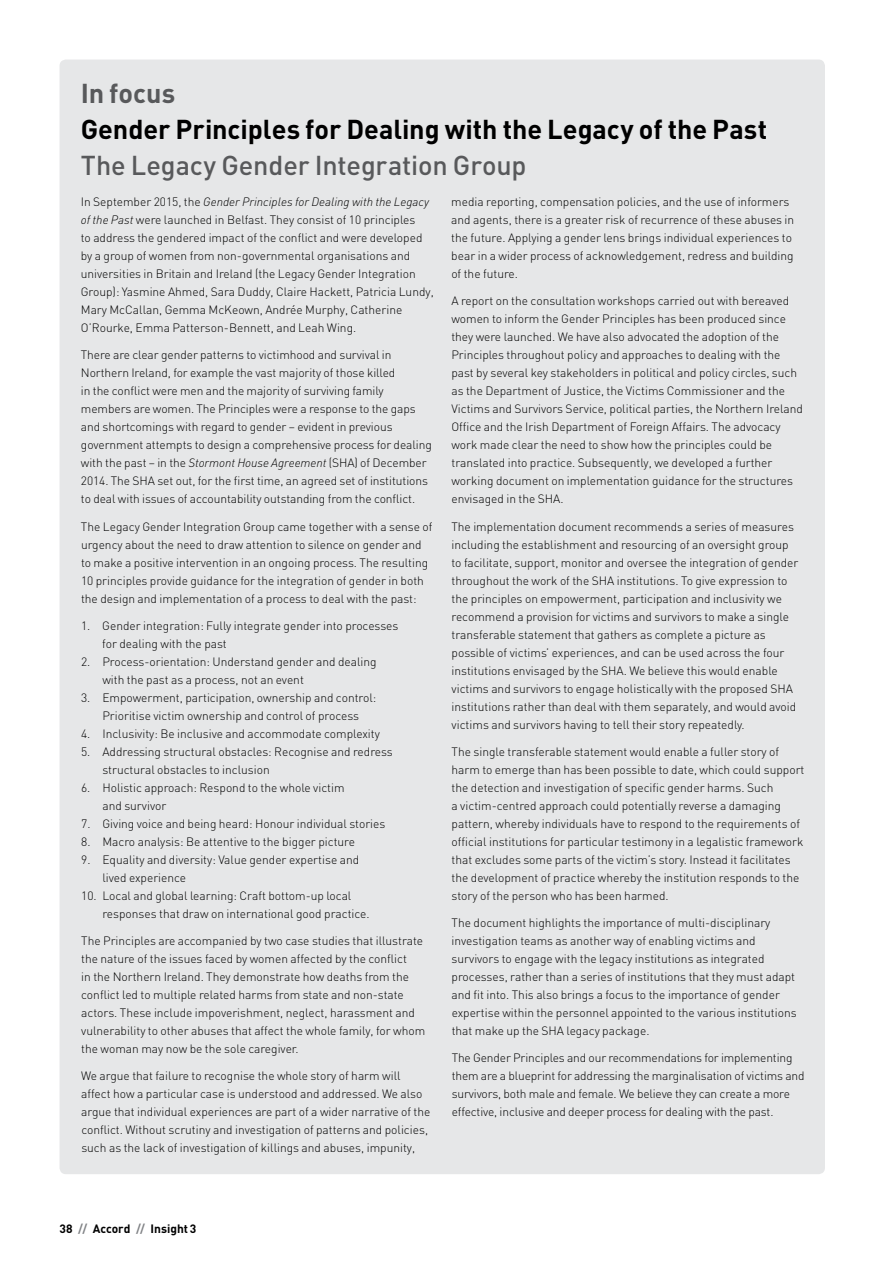
<style>
.page{position:relative;width:893px;height:1263px;background:#fff}
.page>*{position:absolute;margin:0;border:0;box-sizing:border-box;transform-origin:0 0}
.t1{font:700 27px "DIN";color:#000}
.t2{font:500 27px "DIN";letter-spacing:-.005em;color:#58595b}
.t3{font:700 27px "DIN";color:#58595b}
.t4{font:300 12px/18px "DIN";color:#000}
.t5{font:700 12px "DIN";color:#000}
.s1{font-style:italic}
.s2{color:#808285}
</style>
<div class="page">
<div style="left:60px;top:60px;width:765px;height:1114px;background:#e6e7e8;border-radius:6px"></div>
<h1 class="t3" style="left:81px;top:76px;width:96px">In focus</h1>
<h1 class="t1" style="left:81px;top:112px;width:688px">Gender Principles for Dealing with the Legacy of the Past</h1>
<h1 class="t2" style="left:81px;top:148px;width:447px">The Legacy Gender Integration Group</h1>
<p class="t4" style="left:81px;top:193px;width:354px">In September 2015, the <span class="s1">Gender Principles for Dealing with the Legacy of the Past</span> were launched in Belfast. They consist of 10 principles<br>to address the gendered impact of the conflict and were developed by a group of women from non-governmental organisations and universities in Britain and Ireland (the Legacy Gender Integration Group): Yasmine Ahmed, Sara Duddy, Claire Hackett, Patricia Lundy, Mary McCallan, Gemma McKeown, Andrée Murphy, Catherine O’Rourke, Emma Patterson-Bennett, and Leah Wing.</p>
<p class="t4" style="left:81px;top:346px;width:352px">There are clear gender patterns to victimhood and survival in Northern Ireland, for example the vast majority of those killed<br>in the conflict were men and the majority of surviving family members are women. The Principles were a response to the gaps and shortcomings with regard to gender – evident in previous government attempts to design a comprehensive process for dealing with the past – in the <span class="s1">Stormont House Agreement</span> (SHA) of December 2014. The SHA set out, for the first time, an agreed set of institutions to deal with issues of accountability outstanding from the conflict.</p>
<p class="t4" style="left:81px;top:517px;width:353px">The Legacy Gender Integration Group came together with a sense of urgency about the need to draw attention to silence on gender and to make a positive intervention in an ongoing process. The resulting 10 principles provide guidance for the integration of gender in both the design and implementation of a process to deal with the past:</p>
<p class="t4" style="left:102px;top:616px;width:298px;text-indent:-21px">1. Gender integration: Fully integrate gender into processes for dealing with the past</p>
<p class="t4" style="left:102px;top:652px;width:276px;text-indent:-21px">2. Process-orientation: Understand gender and dealing with the past as a process, not an event</p>
<p class="t4" style="left:81px;top:688px;width:297px;text-align:center">3. Empowerment, participation, ownership and control:<br>Prioritise victim ownership and control of process</p>
<p class="t4" style="left:81px;top:724px;width:300px">4. Inclusivity: Be inclusive and accommodate complexity</p>
<p class="t4" style="left:102px;top:742px;width:292px;text-indent:-21px">5. Addressing structural obstacles: Recognise and redress structural obstacles to inclusion</p>
<p class="t4" style="left:102px;top:778px;width:244px;text-indent:-21px">6. Holistic approach: Respond to the whole victim and survivor</p>
<p class="t4" style="left:81px;top:814px;width:306px">7. Giving voice and being heard: Honour individual stories</p>
<p class="t4" style="left:81px;top:832px;width:275px">8. Macro analysis: Be attentive to the bigger picture</p>
<p class="t4" style="left:102px;top:850px;width:258px;text-indent:-21px">9. Equality and diversity: Value gender expertise and lived experience</p>
<p class="t4" style="left:102px;top:886px;width:269px;text-indent:-21px">10. Local and global learning: Craft bottom-up local responses that draw on international good practice.</p>
<p class="t4" style="left:81px;top:932px;width:346px">The Principles are accompanied by two case studies that illustrate the nature of the issues faced by women affected by the conflict<br>in the Northern Ireland. They demonstrate how deaths from the conflict led to multiple related harms from state and non-state actors. These include impoverishment, neglect, harassment and vulnerability to other abuses that affect the whole family, for whom the woman may now be the sole caregiver.</p>
<p class="t4" style="left:81px;top:1067px;width:351px">We argue that failure to recognise the whole story of harm will affect how a particular case is understood and addressed. We also argue that individual experiences are part of a wider narrative of the conflict. Without scrutiny and investigation of patterns and policies, such as the lack of investigation of killings and abuses, impunity,</p>
<p class="t4" style="left:451px;top:193px;width:344px">media reporting, compensation policies, and the use of informers and agents, there is a greater risk of recurrence of these abuses in the future. Applying a gender lens brings individual experiences to bear in a wider process of acknowledgement, redress and building of the future.</p>
<p class="t4" style="left:451px;top:292px;width:353px">A report on the consultation workshops carried out with bereaved women to inform the Gender Principles has been produced since they were launched. We have also advocated the adoption of the Principles throughout policy and approaches to dealing with the past by several key stakeholders in political and policy circles, such as the Department of Justice, the Victims Commissioner and the Victims and Survivors Service, political parties, the Northern Ireland Office and the Irish Department of Foreign Affairs. The advocacy work made clear the need to show how the principles could be translated into practice. Subsequently, we developed a further working document on implementation guidance for the structures envisaged in the SHA.</p>
<p class="t4" style="left:451px;top:517px;width:348px">The implementation document recommends a series of measures including the establishment and resourcing of an oversight group to facilitate, support, monitor and oversee the integration of gender throughout the work of the SHA institutions. To give expression to the principles on empowerment, participation and inclusivity we recommend a provision for victims and survivors to make a single transferable statement that gathers as complete a picture as possible of victims’ experiences, and can be used across the four institutions envisaged by the SHA. We believe this would enable victims and survivors to engage holistically with the proposed SHA institutions rather than deal with them separately, and would avoid victims and survivors having to tell their story repeatedly.</p>
<p class="t4" style="left:452px;top:742px;width:354px">The single transferable statement would enable a fuller story of harm to emerge than has been possible to date, which could support the detection and investigation of specific gender harms. Such<br>a victim-centred approach could potentially reverse a damaging pattern, whereby individuals have to respond to the requirements of official institutions for particular testimony in a legalistic framework that excludes some parts of the victim’s story. Instead it facilitates the development of practice whereby the institution responds to the story of the person who has been harmed.</p>
<p class="t4" style="left:452px;top:914px;width:346px">The document highlights the importance of multi-disciplinary investigation teams as another way of enabling victims and survivors to engage with the legacy institutions as integrated processes, rather than a series of institutions that they must adapt and fit into. This also brings a focus to the importance of gender expertise within the personnel appointed to the various institutions that make up the SHA legacy package.</p>
<p class="t4" style="left:452px;top:1049px;width:354px">The Gender Principles and our recommendations for implementing them are a blueprint for addressing the marginalisation of victims and survivors, both male and female. We believe they can create a more effective, inclusive and deeper process for dealing with the past.</p>
<p class="t5" style="left:60px;top:1220px;width:138px">38 <span class="s2">//</span> Accord <span class="s2">//</span> Insight 3</p>
</div>
